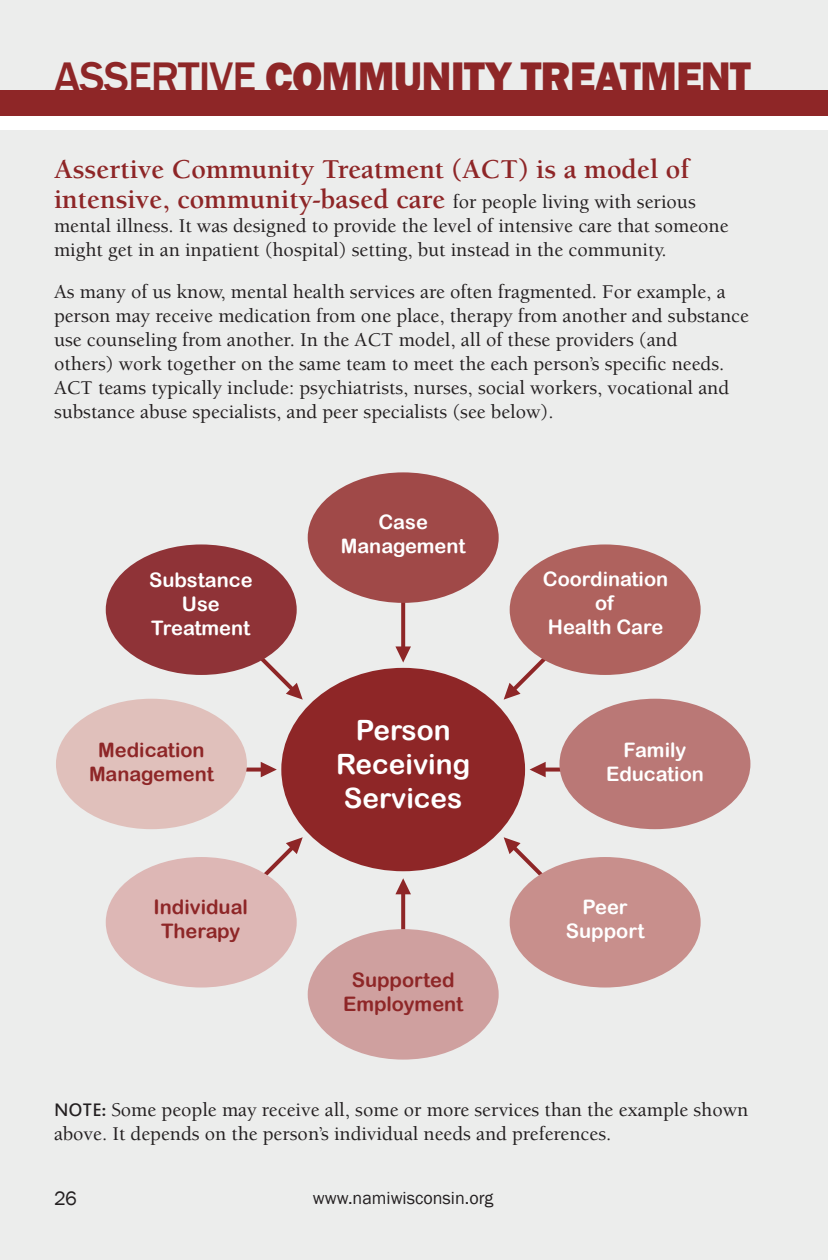
<style>
.page{position:relative;width:828px;height:1260px;background:#ecedec}
.page>*{position:absolute;margin:0;border:0;box-sizing:border-box;transform-origin:0 0}
.t1{font:800 44px "Franklin Gothic";letter-spacing:-.02em;color:#8e2627}
.Body_Content-_do_not{font:700 28px/30px "Berkeley Std";color:#8e2627}
.t2{font:28px/33.6px "Arial Rounded MT Bold";color:#fff;text-align:center}
.Body_Content-_do_not-2{font:500 20px/24px "Berkeley Std";color:#231f20}
.t3{font:20px/24px "Arial Rounded MT Bold";color:#fff;text-align:center}
.t4{font:20px/24px "Arial Rounded MT Bold";color:#8e2627;text-align:center}
.t5{font:20px "Franklin Gothic";color:#231f20}
.t6{font:18px "Franklin Gothic";color:#231f20}
.s1{font-weight:500}
.s2{font-weight:500;font-size:20px;color:#231f20}
.s3{font-family:"Estrangelo Edessa";font-weight:400}
</style>
<div class="page">
<div style="left:0;top:116px;width:828px;height:14px;background:#fff"></div>
<div style="left:0;top:91px;width:828px;height:25px;background:#8e2627"></div>
<div style="left:281px;top:668px;width:244px;height:203px;background:#8e2627;border-radius:50%"></div>
<svg style="left:401px;top:894px;width:4px;height:35px"></svg>
<svg style="left:395px;top:878px;width:16px;height:16px"></svg>
<div style="left:308px;top:929px;width:191px;height:131px;background:#cfa09f;border-radius:50%"></div>
<svg style="left:401px;top:603px;width:4px;height:43px"></svg>
<svg style="left:395px;top:646px;width:16px;height:17px"></svg>
<div style="left:308px;top:472px;width:191px;height:131px;background:#a04948;border-radius:50%"></div>
<svg style="left:228px;top:837px;width:75px;height:71px"></svg>
<svg style="left:504px;top:837px;width:74px;height:74px"></svg>
<svg style="left:228px;top:627px;width:75px;height:73px"></svg>
<svg style="left:504px;top:625px;width:74px;height:75px"></svg>
<div style="left:106px;top:544px;width:191px;height:131px;background:#8f3337;border-radius:50%"></div>
<div style="left:510px;top:544px;width:191px;height:131px;background:#af625e;border-radius:50%"></div>
<div style="left:510px;top:857px;width:191px;height:131px;background:#c88f8c;border-radius:50%"></div>
<div style="left:106px;top:857px;width:191px;height:131px;background:#ddb7b5;border-radius:50%"></div>
<svg style="left:546px;top:768px;width:14px;height:4px"></svg>
<svg style="left:530px;top:762px;width:16px;height:15px"></svg>
<svg style="left:246px;top:768px;width:15px;height:4px"></svg>
<svg style="left:261px;top:762px;width:16px;height:15px"></svg>
<div style="left:559px;top:699px;width:191px;height:130px;background:#ba7876;border-radius:50%"></div>
<div style="left:56px;top:699px;width:191px;height:130px;background:#e0c0bb;border-radius:50%"></div>
<p class="t1" style="left:54px;top:48px;width:698px"><span class="s1">ASSERTIVE</span> COMMUNITY TREATMENT</p>
<p class="Body_Content-_do_not" style="left:54px;top:155px;width:643px">Assertive Community Treatment (ACT) is a model of intensive, community-based care <span class="s2">for people living with serious</span></p>
<p class="Body_Content-_do_not-2" style="left:54px;top:214px;width:676px">mental illness. It was designed to provide the level of intensive care that someone might get in an inpatient (hospital) setting, but instead in the community.</p>
<p class="Body_Content-_do_not-2" style="left:54px;top:280px;width:696px">As many of us know, mental health services are often fragmented. For example, a person may receive medication from one place, therapy from another and substance use counseling from another. In the ACT model, all of these providers (and<br>others) work together on the same team to meet the each person’s specific needs.<br>ACT teams typically include: psychiatrists, nurses, social workers, vocational and substance abuse specialists, and peer specialists (see below).</p>
<p class="t3" style="left:341px;top:510px;width:126px">Case<br>Management</p>
<p class="t3" style="left:149px;top:568px;width:105px">Substance<br>Use<br>Treatment</p>
<p class="t3" style="left:543px;top:567px;width:127px">Coordination of<br>Health Care</p>
<p class="t4" style="left:89px;top:737px;width:126px">Medication<br>Management</p>
<p class="t4" style="left:154px;top:894px;width:96px">Individual<br>Therapy</p>
<p class="t2" style="left:336px;top:713px;width:136px">Person<br>Receiving<br>Services</p>
<p class="t4" style="left:343px;top:968px;width:122px">Supported<br>Employment</p>
<p class="t3" style="left:606px;top:737px;width:99px">Family<br>Education</p>
<p class="t3" style="left:566px;top:894px;width:80px">Peer<br>Support</p>
<p class="Body_Content-_do_not-2" style="left:54px;top:1098px;width:696px"><span class="s3">NOTE:</span> Some people may receive all, some or more services than the example shown above. It depends on the person’s individual needs and preferences.</p>
<p class="t5" style="left:54px;top:1186px;width:25px">26</p>
<p class="t6" style="left:313px;top:1187px;width:182px">www.namiwisconsin.org</p>
</div>
